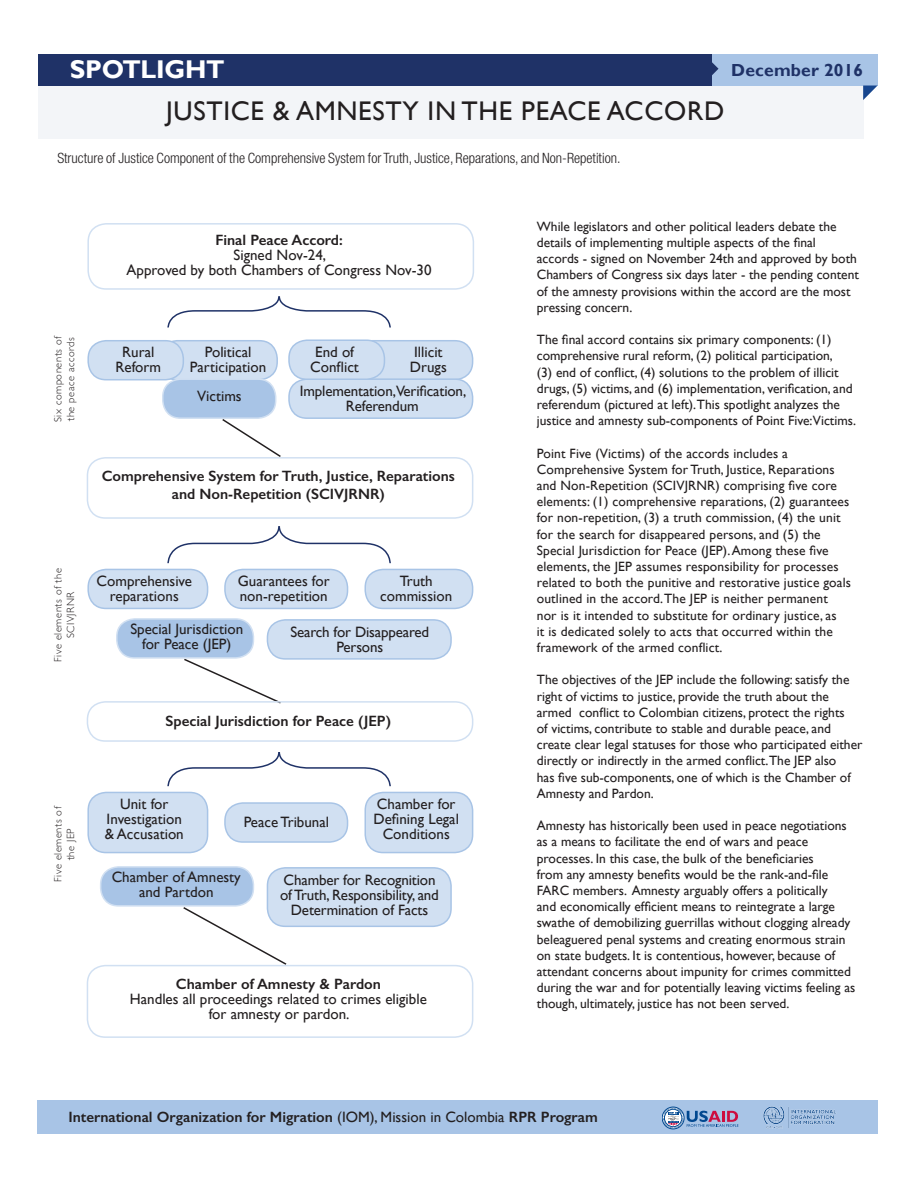
<style>
.page{position:relative;width:918px;height:1188px;background:#fff}
.page>*{position:absolute;margin:0;border:0;box-sizing:border-box;transform-origin:0 0}
.t1{font:27px "Gill Sans";letter-spacing:.025em;color:#231f20}
.t2{font:700 25.65px "Gill Sans";letter-spacing:-.01em;color:#fff}
.t3{font:700 17.4px "Gill Sans";letter-spacing:.01em;color:#1f3267}
.t4{font:15px/15px "Gill Sans";color:#231f20;text-align:center}
.t5{font:600 15px/18px "Gill Sans";color:#231f20;text-align:center}
.t6{font:300 condensed 14.25px "Helvetica Neue LT Std";color:#231f20}
.t7{font:13.5px/16.2px "Gill Sans";color:#231f20}
.t8{font:300 10.5px/12.6px "Gill Sans";letter-spacing:.05em;color:#231f20;text-align:center}
.s1{font-weight:400}
</style>
<div class="page">
<div style="left:38px;top:54px;width:825px;height:84px;background:#f3f5f8"></div>
<div style="left:680px;top:54px;width:198px;height:32px;background:#a8c4e6"></div>
<div style="left:38px;top:54px;width:674px;height:32px;background:#1f3267"></div>
<svg style="left:712px;top:62px;width:7px;height:13px"></svg>
<div style="left:38px;top:1101px;width:840px;height:33px;background:#a8c4e6"></div>
<div style="left:662px;top:1107px;width:22px;height:22px;border:1px solid #014890;border-radius:50%"></div>
<svg style="left:663px;top:1108px;width:75px;height:20px"></svg>
<img style="left:763px;top:1106px;width:73px;height:23px">
<svg style="left:863px;top:86px;width:14px;height:14px"></svg>
<svg style="left:222px;top:417px;width:59px;height:40px"></svg>
<svg style="left:184px;top:657px;width:97px;height:44px"></svg>
<svg style="left:183px;top:906px;width:104px;height:59px"></svg>
<div style="left:159px;top:341px;width:118px;height:39px;background:#d1e0f2;border-radius:18px"></div>
<div style="left:159px;top:340px;width:119px;height:40px;border:2px solid #a8c4e6;border-radius:18px"></div>
<div style="left:225px;top:569px;width:123px;height:39px;background:#d1e0f2;border-radius:18px"></div>
<div style="left:224px;top:569px;width:124px;height:40px;border:2px solid #a8c4e6;border-radius:18px"></div>
<div style="left:225px;top:803px;width:123px;height:39px;background:#d1e0f2;border-radius:18px"></div>
<div style="left:224px;top:802px;width:124px;height:41px;border:2px solid #a8c4e6;border-radius:18px"></div>
<div style="left:163px;top:379px;width:113px;height:39px;background:#a8c4e6;border-radius:18px"></div>
<div style="left:162px;top:378px;width:114px;height:41px;border:2px solid #d1e0f2;border-radius:18px"></div>
<div style="left:355px;top:341px;width:118px;height:39px;background:#d1e0f2;border-radius:18px"></div>
<div style="left:354px;top:340px;width:119px;height:40px;border:2px solid #a8c4e6;border-radius:18px"></div>
<div style="left:365px;top:569px;width:108px;height:39px;background:#d1e0f2;border-radius:18px"></div>
<div style="left:364px;top:569px;width:109px;height:40px;border:2px solid #a8c4e6;border-radius:18px"></div>
<div style="left:365px;top:792px;width:108px;height:61px;background:#d1e0f2;border-radius:18px"></div>
<div style="left:364px;top:792px;width:109px;height:61px;border:2px solid #a8c4e6;border-radius:18px"></div>
<div style="left:289px;top:379px;width:184px;height:39px;background:#d1e0f2;border-radius:18px"></div>
<div style="left:288px;top:378px;width:185px;height:41px;border:2px solid #a8c4e6;border-radius:18px"></div>
<div style="left:87px;top:223px;width:387px;height:67px;border:2px solid #d1e0f2;border-radius:18px"></div>
<div style="left:87px;top:457px;width:386px;height:62px;border:2px solid #d1e0f2;border-radius:18px"></div>
<div style="left:87px;top:965px;width:386px;height:73px;border:2px solid #d1e0f2;border-radius:18px"></div>
<div style="left:87px;top:701px;width:386px;height:41px;border:2px solid #d1e0f2;border-radius:18px"></div>
<div style="left:88px;top:341px;width:95px;height:39px;background:#d1e0f2;border-radius:18px"></div>
<div style="left:87px;top:340px;width:97px;height:40px;border:2px solid #a8c4e6;border-radius:18px"></div>
<div style="left:88px;top:569px;width:120px;height:39px;background:#d1e0f2;border-radius:18px"></div>
<div style="left:87px;top:569px;width:121px;height:40px;border:2px solid #a8c4e6;border-radius:18px"></div>
<div style="left:88px;top:792px;width:120px;height:61px;background:#d1e0f2;border-radius:18px"></div>
<div style="left:87px;top:792px;width:121px;height:61px;border:2px solid #a8c4e6;border-radius:18px"></div>
<div style="left:289px;top:340px;width:95px;height:39px;background:#d1e0f2;border-radius:18px"></div>
<div style="left:288px;top:339px;width:97px;height:41px;border:2px solid #a8c4e6;border-radius:18px"></div>
<svg style="left:167px;top:296px;width:224px;height:32px"></svg>
<svg style="left:167px;top:526px;width:224px;height:38px"></svg>
<svg style="left:167px;top:752px;width:224px;height:35px"></svg>
<div style="left:117px;top:619px;width:136px;height:39px;background:#a8c4e6;border-radius:18px"></div>
<div style="left:116px;top:618px;width:138px;height:41px;border:2px solid #d1e0f2;border-radius:18px"></div>
<div style="left:101px;top:867px;width:152px;height:39px;background:#a8c4e6;border-radius:18px"></div>
<div style="left:100px;top:866px;width:154px;height:41px;border:2px solid #d1e0f2;border-radius:18px"></div>
<div style="left:267px;top:620px;width:184px;height:39px;background:#d1e0f2;border-radius:18px"></div>
<div style="left:267px;top:619px;width:185px;height:41px;border:2px solid #a8c4e6;border-radius:18px"></div>
<div style="left:267px;top:868px;width:184px;height:58px;background:#d1e0f2;border-radius:18px"></div>
<div style="left:267px;top:867px;width:185px;height:60px;border:2px solid #a8c4e6;border-radius:18px"></div>
<p class="t2" style="left:70px;top:54px;width:156px">SPOTLIGHT</p>
<p class="t1" style="left:166px;top:95px;width:560px">JUSTICE &amp; AMNESTY IN THE PEACE ACCORD</p>
<p class="t3" style="left:731px;top:60px;width:133px">December 2016</p>
<p class="t6" style="left:57px;top:150px;width:565px">Structure of Justice Component of the Comprehensive System for Truth, Justice, Reparations, and Non-Repetition.</p>
<p class="t8" style="left:51px;top:422px;width:88px;rotate:-90deg">Six components of</p>
<p class="t8" style="left:64px;top:421px;width:85px;rotate:-90deg">the peace accords</p>
<p class="t5" style="left:215px;top:231px;width:129px">Final Peace Accord:</p>
<p class="t4" style="left:234px;top:248px;width:94px">Signed Nov-24,</p>
<p class="t4" style="left:127px;top:263px;width:306px">Approved by both Chambers of Congress Nov-30</p>
<p class="t4" style="left:122px;top:344px;width:34px">Rural</p>
<p class="t4" style="left:115px;top:359px;width:47px">Reform</p>
<p class="t4" style="left:190px;top:344px;width:78px">Political<br>Participation</p>
<p class="t4" style="left:197px;top:388px;width:46px">Victims</p>
<p class="t4" style="left:310px;top:344px;width:50px">End of<br>Conflict</p>
<p class="t4" style="left:414px;top:344px;width:30px">Illicit</p>
<p class="t4" style="left:410px;top:359px;width:38px">Drugs</p>
<p class="t4" style="left:300px;top:384px;width:168px">Implementation,Verification,<br>Referendum</p>
<p class="t5" style="left:102px;top:467px;width:355px">Comprehensive System for Truth, Justice, Reparations and Non-Repetition (SCIVJRNR)</p>
<p class="t8" style="left:51px;top:662px;width:95px;rotate:-90deg">Five elements of the<br>SCIVJRNR</p>
<p class="t4" style="left:97px;top:574px;width:97px">Comprehensive reparations</p>
<p class="t4" style="left:238px;top:574px;width:93px;text-align:left">Guarantees for non-repetition</p>
<p class="t4" style="left:380px;top:574px;width:73px">Truth commission</p>
<p class="t4" style="left:130px;top:621px;width:114px">Special Jurisdiction for Peace (JEP)</p>
<p class="t4" style="left:290px;top:624px;width:140px">Search for Disappeared<br>Persons</p>
<p class="t5" style="left:166px;top:711px;width:227px">Special Jurisdiction for Peace (JEP)</p>
<p class="t8" style="left:51px;top:882px;width:78px;rotate:-90deg">Five elements of the JEP</p>
<p class="t4" style="left:107px;top:797px;width:77px">Unit for<br>Investigation</p>
<p class="t4" style="left:105px;top:827px;width:80px">&amp; Accusation</p>
<p class="t4" style="left:244px;top:815px;width:87px">Peace Tribunal</p>
<p class="t4" style="left:374px;top:797px;width:87px">Chamber for<br>Defining Legal<br>Conditions</p>
<p class="t4" style="left:112px;top:869px;width:131px">Chamber of Amnesty and Partdon</p>
<p class="t4" style="left:280px;top:872px;width:160px">Chamber for Recognition of Truth, Responsibility, and<br>Determination of Facts</p>
<p class="t5" style="left:176px;top:975px;width:207px">Chamber of Amnesty &amp; Pardon</p>
<p class="t4" style="left:130px;top:992px;width:298px">Handles all proceedings related to crimes eligible</p>
<p class="t4" style="left:209px;top:1007px;width:142px">for amnesty or pardon.</p>
<p class="t7" style="left:537px;top:218px;width:324px">While legislators and other political leaders debate the details of implementing multiple aspects of the final accords - signed on November 24th and approved by both Chambers of Congress six days later - the pending content of the amnesty provisions within the accord are the most pressing concern.</p>
<p class="t7" style="left:537px;top:332px;width:321px">The final accord contains six primary components: (1) comprehensive rural reform, (2) political participation,<br>(3) end of conflict, (4) solutions to the problem of illicit drugs, (5) victims, and (6) implementation, verification, and referendum (pictured at left).This spotlight analyzes the justice and amnesty sub-components of Point Five:Victims.</p>
<p class="t7" style="left:537px;top:445px;width:316px">Point Five (Victims) of the accords includes a Comprehensive System for Truth, Justice, Reparations and Non-Repetition (SCIVJRNR) comprising five core elements: (1) comprehensive reparations, (2) guarantees for non-repetition, (3) a truth commission, (4) the unit for the search for disappeared persons, and (5) the Special Jurisdiction for Peace (JEP). Among these five elements, the JEP assumes responsibility for processes related to both the punitive and restorative justice goals outlined in the accord. The JEP is neither permanent<br>nor is it intended to substitute for ordinary justice, as<br>it is dedicated solely to acts that occurred within the framework of the armed conflict.</p>
<p class="t7" style="left:537px;top:672px;width:327px">The objectives of the JEP include the following: satisfy the right of victims to justice, provide the truth about the armed conflict to Colombian citizens, protect the rights<br>of victims, contribute to stable and durable peace, and create clear legal statuses for those who participated either directly or indirectly in the armed conflict.The JEP also<br>has five sub-components, one of which is the Chamber of Amnesty and Pardon.</p>
<p class="t7" style="left:537px;top:818px;width:320px">Amnesty has historically been used in peace negotiations as a means to facilitate the end of wars and peace processes. In this case, the bulk of the beneficiaries<br>from any amnesty benefits would be the rank-and-file FARC members. Amnesty arguably offers a politically<br>and economically efficient means to reintegrate a large swathe of demobilizing guerrillas without clogging already beleaguered penal systems and creating enormous strain on state budgets. It is contentious, however, because of attendant concerns about impunity for crimes committed during the war and for potentially leaving victims feeling as though, ultimately, justice has not been served.</p>
<p class="t5" style="left:68px;top:1108px;width:531px">International Organization for Migration <span class="s1">(IOM), Mission in Colombia</span> RPR Program</p>
</div>
